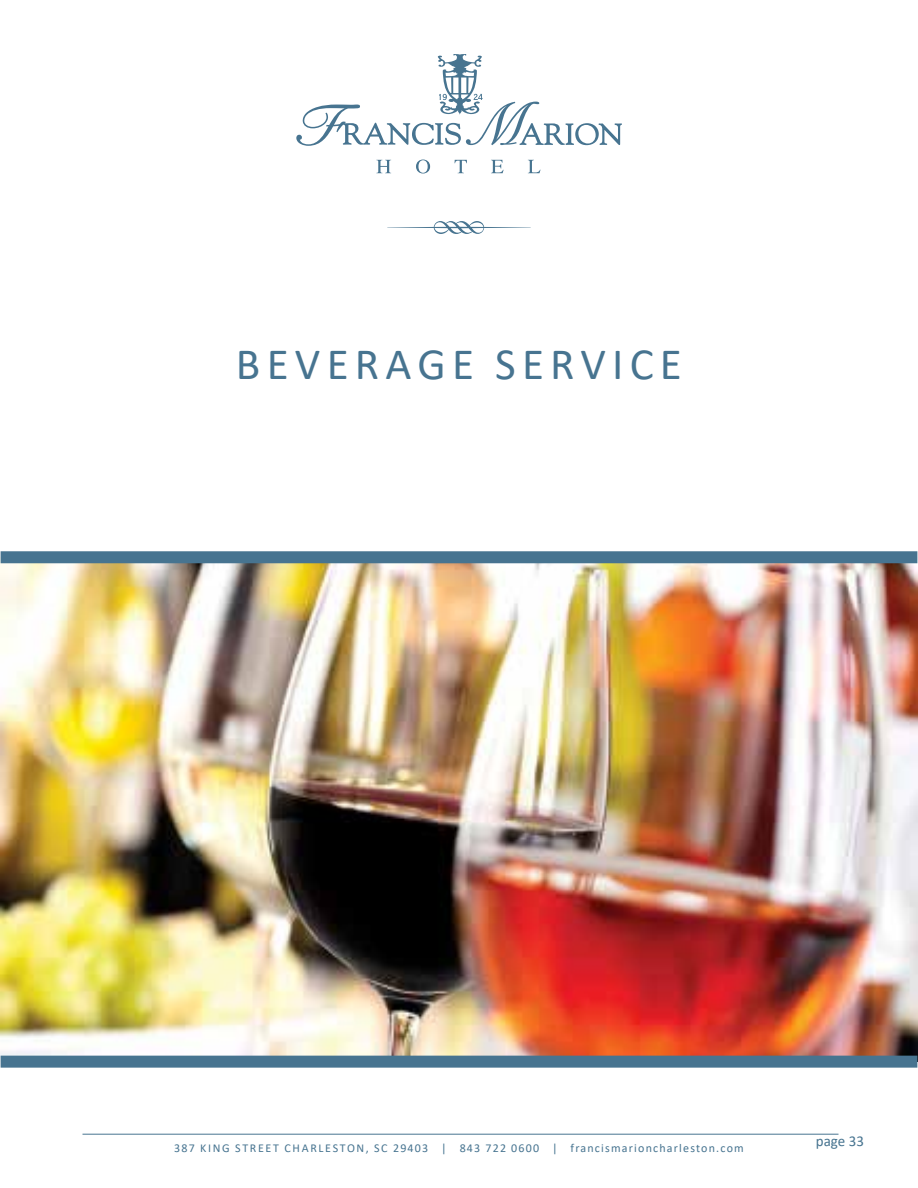
<style>
.page{position:relative;width:918px;height:1188px;background:#fff}
.page>*{position:absolute;margin:0;border:0;box-sizing:border-box;transform-origin:0 0}
.t1{font:45px "Calibri";letter-spacing:.14em;color:#477490}
.t2{font:15px "Calibri";color:#477490}
.t3{font:12px "Calibri";letter-spacing:.1em;color:#477490}
</style>
<div class="page">
<hr style="left:82px;top:1134px;width:756px;height:1px;background:#477490">
<svg style="left:296px;top:54px;width:326px;height:92px"></svg>
<svg style="left:376px;top:160px;width:15px;height:13px"></svg>
<svg style="left:416px;top:160px;width:14px;height:14px"></svg>
<svg style="left:455px;top:160px;width:12px;height:13px"></svg>
<svg style="left:491px;top:160px;width:13px;height:13px"></svg>
<svg style="left:528px;top:160px;width:13px;height:13px"></svg>
<svg style="left:387px;top:221px;width:144px;height:13px"></svg>
<img style="left:0;top:557px;width:918px;height:505px">
<div style="left:1px;top:551px;width:916px;height:12px;background:#477490"></div>
<div style="left:1px;top:1056px;width:916px;height:12px;background:#477490"></div>
<h1 class="t1" style="left:236px;top:333px;width:447px">BEVERAGE SERVICE</h1>
<p class="t3" style="left:174px;top:1139px;width:571px">387 KING STREET CHARLESTON, SC 29403 | 843 722 0600 | francismarioncharleston.com</p>
<p class="t2" style="left:816px;top:1130px;width:50px">page 33</p>
</div>
